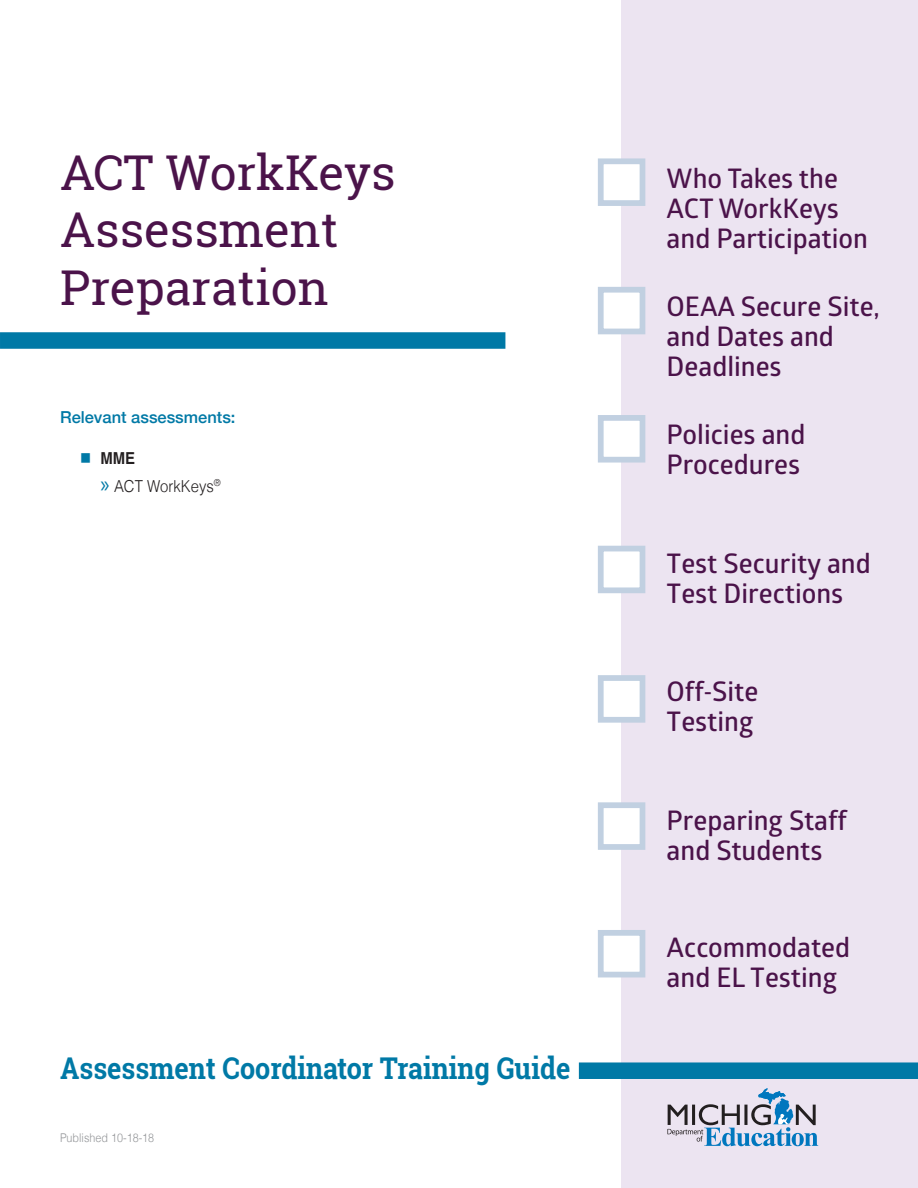
<style>
.page{position:relative;width:918px;height:1188px;background:#fff}
.page>*{position:absolute;margin:0;border:0;box-sizing:border-box;transform-origin:0 0}
.t1{font:48px/57.6px "Roboto Slab";color:#4b134a}
.t2{font:700 30px "Roboto Slab";color:#0079a6;scale:.9 1}
.t3{font:27px/30px "Glober Semi Bold Free";color:#4b134a}
.t4{font:500 16.5px "Helvetica Neue";color:#0079a6}
.t5{font:300 16.5px/27.8px "Helvetica";color:#231f20;scale:.9 1}
.t6{font:300 12px "Helvetica";color:#939598;scale:.9 1}
.s1{color:#0079a6}
.s2{font-weight:700}
.s3{font-family:"Myriad Pro";font-weight:400;font-size:24px;color:#0079a6}
</style>
<div class="page">
<div style="left:622px;top:0;width:296px;height:1188px;background:#ece4f1"></div>
<div style="left:0;top:332px;width:505px;height:17px;background:#0079a6"></div>
<div style="left:579px;top:1062px;width:339px;height:17px;background:#0079a6"></div>
<div style="left:598px;top:158px;width:47px;height:48px;background:#fff;border:6px solid #c1d0e1"></div>
<div style="left:598px;top:287px;width:47px;height:47px;background:#fff;border:6px solid #c1d0e1"></div>
<div style="left:598px;top:415px;width:47px;height:48px;background:#fff;border:6px solid #c1d0e1"></div>
<div style="left:598px;top:546px;width:47px;height:47px;background:#fff;border:6px solid #c1d0e1"></div>
<div style="left:598px;top:675px;width:47px;height:48px;background:#fff;border:6px solid #c1d0e1"></div>
<div style="left:598px;top:802px;width:47px;height:48px;background:#fff;border:6px solid #c1d0e1"></div>
<div style="left:598px;top:930px;width:47px;height:47px;background:#fff;border:6px solid #c1d0e1"></div>
<svg style="left:667px;top:1088px;width:151px;height:58px"></svg>
<h1 class="t1" style="left:60px;top:143px;width:337px">ACT WorkKeys<br>Assessment<br>Preparation</h1>
<p class="t4" style="left:60px;top:403px;width:177px">Relevant assessments:</p>
<p class="t5" style="left:101px;top:443px;width:135px;text-indent:-20px"><span class="s1">■</span> <span class="s2">MME<br></span><span class="s3">»</span> ACT WorkKeys<sup>®</sup></p>
<p class="t2" style="left:60px;top:1047px;width:569px">Assessment Coordinator Training Guide</p>
<p class="t6" style="left:60px;top:1128px;width:106px">Published 10-18-18</p>
<p class="t3" style="left:667px;top:162px;width:203px">Who Takes the<br>ACT WorkKeys and Participation</p>
<p class="t3" style="left:667px;top:291px;width:215px">OEAA Secure Site, and Dates and<br>Deadlines</p>
<p class="t3" style="left:667px;top:419px;width:140px">Policies and<br>Procedures</p>
<p class="t3" style="left:667px;top:547px;width:206px">Test Security and<br>Test Directions</p>
<p class="t3" style="left:667px;top:676px;width:93px">Off-Site<br>Testing</p>
<p class="t3" style="left:667px;top:804px;width:182px">Preparing Staff and Students</p>
<p class="t3" style="left:667px;top:932px;width:185px">Accommodated and EL Testing</p>
</div>
